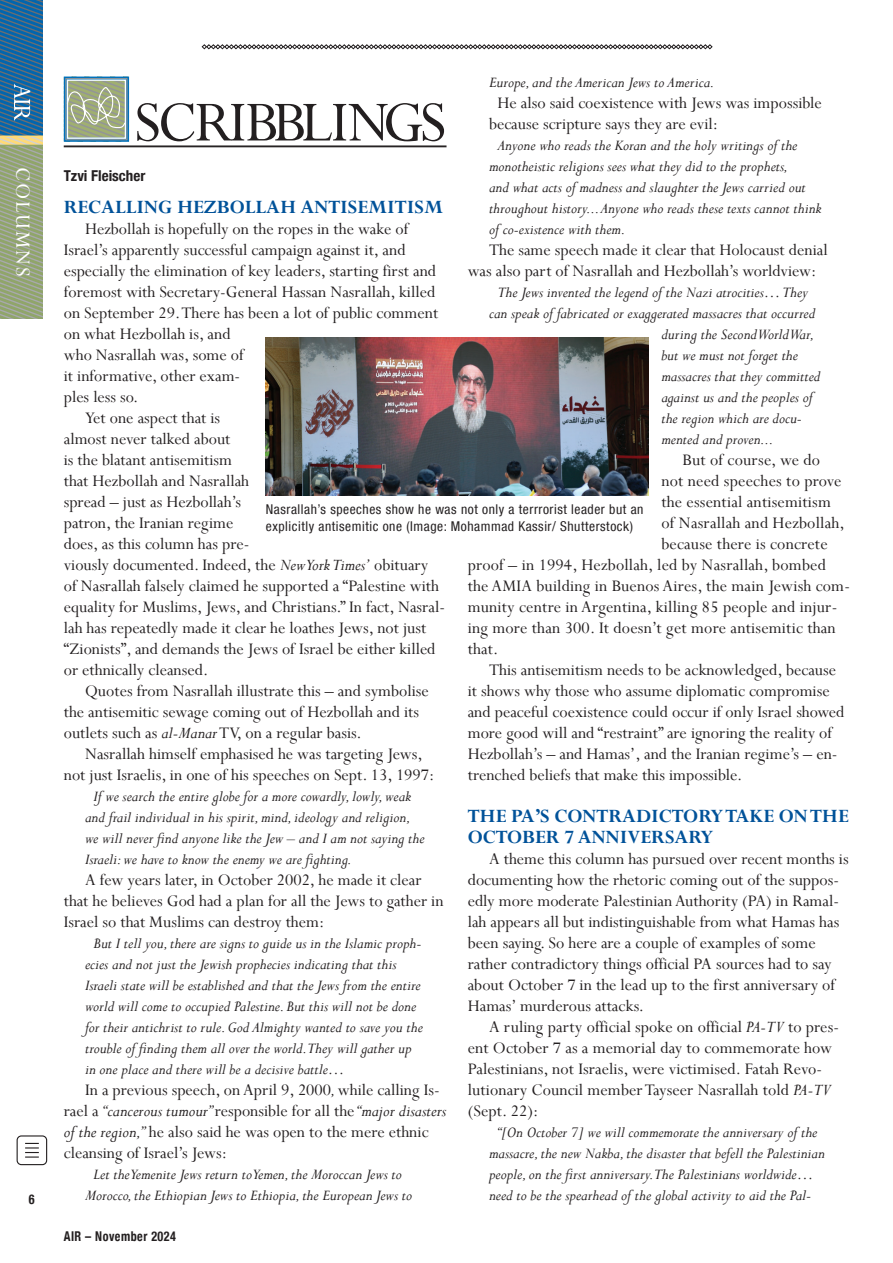
<style>
.page{position:relative;width:893px;height:1263px;background:#fff}
.page>*{position:absolute;margin:0;border:0;box-sizing:border-box;transform-origin:0 0}
.t1{font:22.5px "Perpetua";letter-spacing:.08em;color:#fff}
.Sub_heading_-_caps{font:700 21px/21px "Perpetua";color:#015299}
.Copy_General{font:18px/21px "Perpetua";color:#231f20}
.Indented_quote{font:18px/21px "Perpetua";color:#231f20}
.Indented_quote-2{font:italic 16.5px/21px "Perpetua";color:#231f20}
.Author{font:700 condensed 15px "Helvetica Neue";color:#231f20}
.t2{font:condensed 13.5px/16.5px "Helvetica Neue LT Com";letter-spacing:.04em;color:#231f20}
.t3{font:700 condensed 13.5px "Helvetica Neue";letter-spacing:.04em;color:#231f20;scale:.9 1}
.s1{font-style:italic}
</style>
<div class="page">
<svg style="left:202px;top:44px;width:510px;height:5px"></svg>
<div style="left:17px;top:1135px;width:30px;height:30px;border:1px solid #231f20;border-radius:4px"></div>
<svg style="left:25px;top:1143px;width:14px;height:14px"></svg>
<hr style="left:64px;top:148px;width:382px;height:1px;background:#231f20">
<hr style="left:64px;top:145px;width:382px;height:2px;background:#231f20">
<svg style="left:137px;top:103px;width:307px;height:38px"></svg>
<svg style="left:64px;top:77px;width:66px;height:65px"></svg>
<svg style="left:0;top:0;width:43px;height:319px"></svg>
<img style="left:266px;top:337px;width:383px;height:158px">
<p class="t1" style="left:37px;top:167px;width:111px;rotate:90deg">COLUMNS</p>
<p class="t3" style="left:29px;top:1188px;width:8px">6</p>
<p class="Indented_quote-2" style="left:489px;top:71px;width:227px">Europe, and the American Jews to America.</p>
<p class="Indented_quote" style="left:489px;top:92px;width:334px;text-indent:9px">He also said coexistence with Jews was impossible because scripture says they are evil:</p>
<p class="Indented_quote-2" style="left:489px;top:134px;width:334px;text-indent:9px">Anyone who reads the Koran and the holy writings of the monotheistic religions sees what they did to the prophets,<br>and what acts of madness and slaughter the Jews carried out throughout history... Anyone who reads these texts cannot think of co-existence with them.</p>
<p class="Copy_General" style="left:468px;top:239px;width:361px;text-indent:21px">The same speech made it clear that Holocaust denial was also part of Nasrallah and Hezbollah’s worldview:</p>
<p class="Indented_quote-2" style="left:497px;top:281px;width:312px">The Jews invented the legend of the Nazi atrocities… They</p>
<p class="Indented_quote-2" style="left:489px;top:302px;width:328px">can speak of fabricated or exaggerated massacres that occurred</p>
<p class="Indented_quote-2" style="left:661px;top:323px;width:154px">during the Second World War,</p>
<p class="Indented_quote-2" style="left:661px;top:344px;width:138px">but we must not forget the</p>
<p class="Indented_quote-2" style="left:661px;top:365px;width:160px">massacres that they committed</p>
<p class="Indented_quote-2" style="left:661px;top:386px;width:153px">against us and the peoples of</p>
<p class="Indented_quote-2" style="left:661px;top:407px;width:142px">the region which are docu-</p>
<p class="Indented_quote-2" style="left:661px;top:428px;width:114px">mented and proven...</p>
<p class="Copy_General" style="left:683px;top:449px;width:139px">But of course, we do</p>
<p class="Copy_General" style="left:661px;top:470px;width:182px">not need speeches to prove</p>
<p class="Copy_General" style="left:661px;top:491px;width:171px">the essential antisemitism</p>
<p class="Copy_General" style="left:661px;top:512px;width:185px">of Nasrallah and Hezbollah,</p>
<p class="Copy_General" style="left:661px;top:533px;width:168px">because there is concrete</p>
<p class="Copy_General" style="left:468px;top:554px;width:360px">proof – in 1994, Hezbollah, led by Nasrallah, bombed</p>
<p class="Copy_General" style="left:468px;top:575px;width:384px">the AMIA building in Buenos Aires, the main Jewish com-</p>
<p class="Copy_General" style="left:468px;top:596px;width:371px">munity centre in Argentina, killing 85 people and injur-</p>
<p class="Copy_General" style="left:468px;top:617px;width:370px">ing more than 300. It doesn’t get more antisemitic than</p>
<p class="Copy_General" style="left:468px;top:638px;width:32px">that.</p>
<p class="Copy_General" style="left:468px;top:659px;width:378px;text-indent:21px">This antisemitism needs to be acknowledged, because it shows why those who assume diplomatic compromise and peaceful coexistence could occur if only Israel showed more good will and “restraint” are ignoring the reality of Hezbollah’s – and Hamas’, and the Iranian regime’s – en&shy;trenched beliefs that make this impossible.</p>
<p class="Sub_heading_-_caps" style="left:468px;top:805px;width:383px">THE PA’S CONTRADICTORY TAKE ON THE<br>OCTOBER 7 ANNIVERSARY</p>
<p class="Copy_General" style="left:468px;top:848px;width:382px;text-indent:21px">A theme this column has pursued over recent months is documenting how the rhetoric coming out of the suppos&shy;edly more moderate Palestinian Authority (PA) in Ramal&shy;lah appears all but indistinguishable from what Hamas has been saying. So here are a couple of examples of some rather contradictory things official PA sources had to say about October 7 in the lead up to the first anniversary of Hamas’ murderous attacks.</p>
<p class="Copy_General" style="left:468px;top:1016px;width:373px;text-indent:21px">A ruling party official spoke on official <span class="s1">PA-TV</span> to pres&shy;ent October 7 as a memorial day to commemorate how Palestinians, not Israelis, were victimised. Fatah Revo&shy;lutionary Council member Tayseer Nasrallah told <span class="s1">PA-TV </span>(Sept. 22):</p>
<p class="Indented_quote-2" style="left:489px;top:1121px;width:337px;text-indent:9px">“[On October 7] we will commemorate the anniversary of the massacre, the new Nakba, the disaster that befell the Palestinian people, on the first anniversary.The Palestinians worldwide… need to be the spearhead of the global activity to aid the Pal-</p>
<p class="Author" style="left:64px;top:163px;width:83px">Tzvi Fleischer</p>
<p class="Sub_heading_-_caps" style="left:64px;top:196px;width:381px">RECALLING HEZBOLLAH ANTISEMITISM</p>
<p class="Copy_General" style="left:64px;top:218px;width:376px;text-indent:21px">Hezbollah is hopefully on the ropes in the wake of Israel’s apparently successful campaign against it, and especially the elimination of key leaders, starting first and foremost with Secretary-General Hassan Nasrallah, killed on September 29. There has been a lot of public comment on what Hezbollah is, and<br>who Nasrallah was, some of<br>it informative, other exam-<br>ples less so.</p>
<p class="Copy_General" style="left:64px;top:407px;width:383px;text-indent:21px">Yet one aspect that is<br>almost never talked about<br>is the blatant antisemitism<br>that Hezbollah and Nasrallah<br>spread – just as Hezbollah’s<br>patron, the Iranian regime<br>does, as this column has pre-<br>viously documented. Indeed, the <span class="s1">New York Times’</span> obituary of Nasrallah falsely claimed he supported a “Palestine with equality for Muslims, Jews, and Christians.” In fact, Nasral&shy;lah has repeatedly made it clear he loathes Jews, not just “Zionists”, and demands the Jews of Israel be either killed or ethnically cleansed.</p>
<p class="Copy_General" style="left:64px;top:680px;width:367px;text-indent:21px">Quotes from Nasrallah illustrate this – and symbolise the antisemitic sewage coming out of Hezbollah and its outlets such as <span class="s1">al-Manar</span> TV, on a regular basis.</p>
<p class="Copy_General" style="left:64px;top:743px;width:372px;text-align:center">Nasrallah himself emphasised he was targeting Jews,<br>not just Israelis, in one of his speeches on Sept. 13, 1997:</p>
<p class="Indented_quote-2" style="left:85px;top:785px;width:341px;text-indent:9px">If we search the entire globe for a more cowardly, lowly, weak and frail individual in his spirit, mind, ideology and religion, we will never find anyone like the Jew – and I am not saying the Israeli: we have to know the enemy we are fighting.</p>
<p class="Copy_General" style="left:64px;top:869px;width:381px;text-indent:21px">A few years later, in October 2002, he made it clear that he believes God had a plan for all the Jews to gather in<br>Israel so that Muslims can destroy them:</p>
<p class="Indented_quote-2" style="left:85px;top:932px;width:339px;text-indent:9px">But I tell you, there are signs to guide us in the Islamic proph&shy;ecies and not just the Jewish prophecies indicating that this Israeli state will be established and that the Jews from the entire world will come to occupied Palestine. But this will not be done for their antichrist to rule. God Almighty wanted to save you the trouble of finding them all over the world.They will gather up in one place and there will be a decisive battle…</p>
<p class="Copy_General" style="left:64px;top:1079px;width:384px;text-indent:21px">In a previous speech, on April 9, 2000<span class="s1">,</span> while calling Is&shy;rael a <span class="s1">“cancerous tumour”</span> responsible for all the <span class="s1">“major disasters of the region,”</span> he also said he was open to the mere ethnic cleansing of Israel’s Jews:</p>
<p class="Indented_quote-2" style="left:85px;top:1163px;width:329px;text-align:center">Let the Yemenite Jews return to Yemen, the Moroccan Jews to<br>Morocco, the Ethiopian Jews to Ethiopia, the European Jews to</p>
<p class="t2" style="left:266px;top:501px;width:379px">Nasrallah’s speeches show he was not only a terrrorist leader but an explicitly antisemitic one (Image: Mohammad Kassir/ Shutterstock)</p>
<p class="t3" style="left:64px;top:1225px;width:126px">AIR – November 2024</p>
</div>
